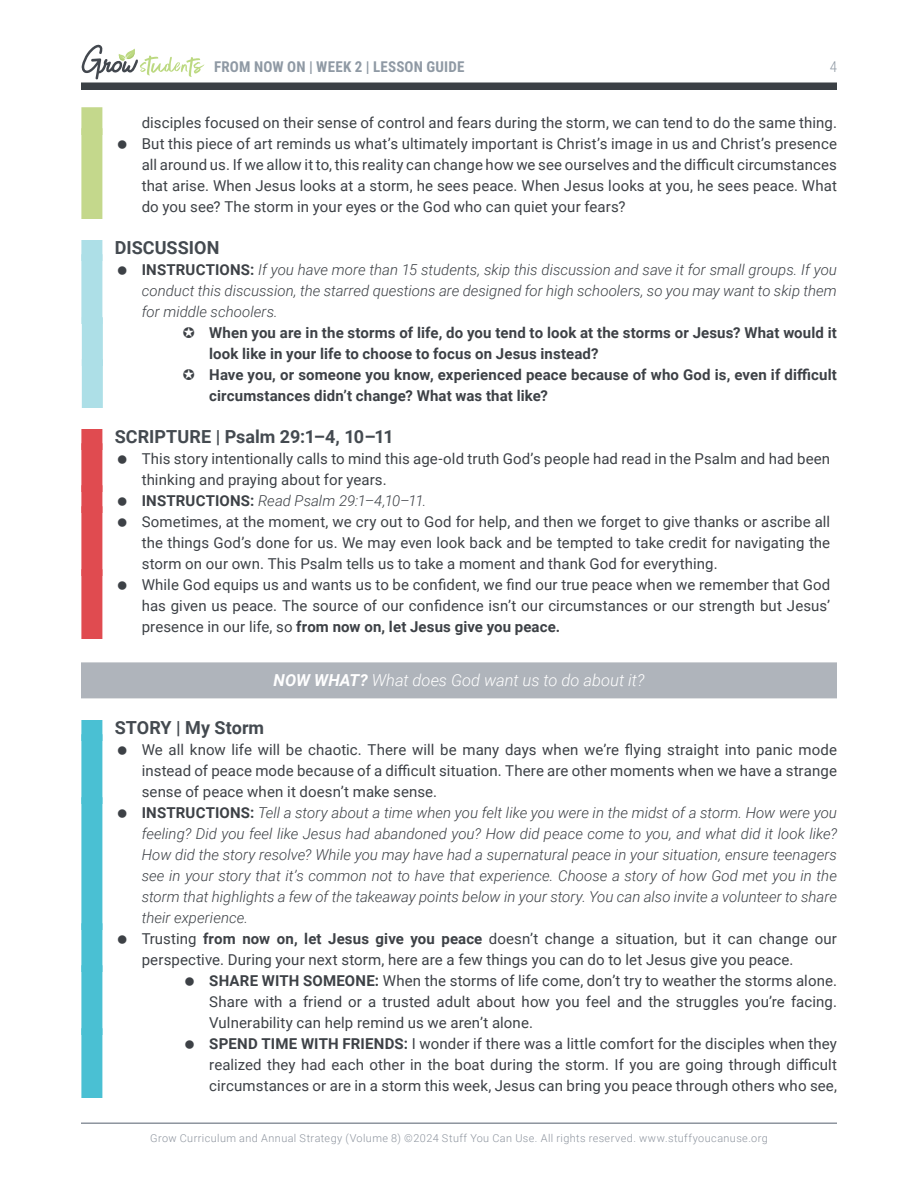
<style>
.page{position:relative;width:918px;height:1188px;background:#fff}
.page>*{position:absolute;margin:0;border:0;box-sizing:border-box;transform-origin:0 0}
.N-Lesson-BibleStory-H1{font:700 18px "Roboto";color:#444a50}
.N-Lesson-Story-H1{font:700 18px "Roboto";color:#444a50}
.N-Lesson-Discussion-H1{font:700 18px "Roboto";color:#444a50}
.N-Static-What_-GrayBar{font:italic 300 16.5px "Roboto";color:#fff}
.t1{font:15px/21px "Roboto";letter-spacing:.005em;color:#3d4146;text-align:justify}
.t2{font:italic 300 15px/21px "Roboto";color:#3d4146;text-align:justify}
.t3{font:700 15px/21px "Roboto";letter-spacing:.01em;color:#3d4146}
.t4{font:700 15px "Roboto Condensed";letter-spacing:.015em;color:#8f99a4}
.t5{font:300 15px "Roboto Condensed";color:#8f99a4}
.t6{font:300 10.8px "Roboto";letter-spacing:.04em;color:#8d949e}
.s1{font-weight:700;font-style:normal}
.s2{font-weight:700}
</style>
<div class="page">
<hr style="left:81px;top:1122px;width:756px;height:2px;background:#8d949e">
<svg style="left:81px;top:44px;width:123px;height:36px"></svg>
<div style="left:81px;top:82px;width:756px;height:8px;background:#3b4045"></div>
<div style="left:81px;top:107px;width:21px;height:28px;background:#c4d88c"></div>
<div style="left:81px;top:128px;width:21px;height:91px;background:#c4d88c"></div>
<div style="left:81px;top:240px;width:21px;height:21px;background:#addfe7"></div>
<div style="left:81px;top:254px;width:21px;height:70px;background:#addfe7"></div>
<div style="left:82px;top:317px;width:21px;height:49px;background:#addfe7"></div>
<div style="left:82px;top:359px;width:21px;height:49px;background:#addfe7"></div>
<div style="left:81px;top:429px;width:21px;height:21px;background:#e04b50"></div>
<div style="left:81px;top:443px;width:21px;height:49px;background:#e04b50"></div>
<div style="left:81px;top:485px;width:21px;height:28px;background:#e04b50"></div>
<div style="left:81px;top:506px;width:21px;height:70px;background:#e04b50"></div>
<div style="left:81px;top:569px;width:21px;height:70px;background:#e04b50"></div>
<div style="left:81px;top:662px;width:756px;height:36px;background:#afb4bb"></div>
<div style="left:81px;top:720px;width:21px;height:21px;background:#4ac0d3"></div>
<div style="left:81px;top:734px;width:21px;height:70px;background:#4ac0d3"></div>
<div style="left:81px;top:797px;width:21px;height:133px;background:#4ac0d3"></div>
<div style="left:81px;top:923px;width:21px;height:49px;background:#4ac0d3"></div>
<div style="left:81px;top:965px;width:21px;height:70px;background:#4ac0d3"></div>
<div style="left:81px;top:1028px;width:21px;height:70px;background:#4ac0d3"></div>
<p class="t4" style="left:214px;top:56px;width:252px">FROM NOW ON | WEEK 2 | LESSON GUIDE</p>
<p class="t5" style="left:830px;top:56px;width:9px">4</p>
<p class="t1" style="left:142px;top:112px;width:697px">disciples focused on their sense of control and fears during the storm, we can tend to do the same thing.</p>
<p class="t1" style="left:142px;top:133px;width:697px">But this piece of art reminds us what’s ultimately important is Christ’s image in us and Christ’s presence all around us. If we allow it to, this reality can change how we see ourselves and the difficult circumstances that arise. When Jesus looks at a storm, he sees peace. When Jesus looks at you, he sees peace. What do you see? The storm in your eyes or the God who can quiet your fears?</p>
<p class="N-Lesson-Discussion-H1" style="left:115px;top:235px;width:106px">DISCUSSION</p>
<p class="t2" style="left:142px;top:259px;width:697px"><span class="s1">INSTRUCTIONS:</span> If you have more than 15 students, skip this discussion and save it for small groups. If you conduct this discussion, the starred questions are designed for high schoolers, so you may want to skip them for middle schoolers.</p>
<p class="t3" style="left:209px;top:322px;width:629px">When you are in the storms of life, do you tend to look at the storms or Jesus? What would it look like in your life to choose to focus on Jesus instead?</p>
<p class="t3" style="left:209px;top:364px;width:629px">Have you, or someone you know, experienced peace because of who God is, even if difficult circumstances didn’t change? What was that like?</p>
<p class="N-Lesson-BibleStory-H1" style="left:115px;top:424px;width:280px">SCRIPTURE | Psalm 29:1–4, 10–11</p>
<p class="t1" style="left:142px;top:448px;width:690px">This story intentionally calls to mind this age-old truth God’s people had read in the Psalm and had been thinking and praying about for years.</p>
<p class="t2" style="left:142px;top:490px;width:286px"><span class="s1">INSTRUCTIONS:</span> Read Psalm 29:1–4,10–11.</p>
<p class="t1" style="left:142px;top:511px;width:690px">Sometimes, at the moment, we cry out to God for help, and then we forget to give thanks or ascribe all the things God’s done for us. We may even look back and be tempted to take credit for navigating the storm on our own. This Psalm tells us to take a moment and thank God for everything.</p>
<p class="t1" style="left:142px;top:574px;width:690px">While God equips us and wants us to be confident, we find our true peace when we remember that God has given us peace. The source of our confidence isn’t our circumstances or our strength but Jesus’ presence in our life, so <span class="s2">from now on, let Jesus give you peace.</span></p>
<p class="N-Static-What_-GrayBar" style="left:274px;top:669px;width:372px"><span class="s2">NOW WHAT?</span> What does God want us to do about it?</p>
<p class="N-Lesson-Story-H1" style="left:115px;top:715px;width:151px">STORY | My Storm</p>
<p class="t1" style="left:142px;top:739px;width:697px">We all know life will be chaotic. There will be many days when we’re flying straight into panic mode instead of peace mode because of a difficult situation. There are other moments when we have a strange sense of peace when it doesn’t make sense.</p>
<p class="t2" style="left:142px;top:802px;width:697px"><span class="s1">INSTRUCTIONS:</span> Tell a story about a time when you felt like you were in the midst of a storm. How were you feeling? Did you feel like Jesus had abandoned you? How did peace come to you, and what did it look like?<br>How did the story resolve? While you may have had a supernatural peace in your situation, ensure teenagers see in your story that it’s common not to have that experience. Choose a story of how God met you in the storm that highlights a few of the takeaway points below in your story. You can also invite a volunteer to share their experience.</p>
<p class="t1" style="left:142px;top:928px;width:697px">Trusting <span class="s2">from now on, let Jesus give you peace</span> doesn’t change a situation, but it can change our perspective. During your next storm, here are a few things you can do to let Jesus give you peace.</p>
<p class="t1" style="left:209px;top:970px;width:629px"><span class="s2">SHARE WITH SOMEONE:</span> When the storms of life come, don’t try to weather the storms alone.<br>Share with a friend or a trusted adult about how you feel and the struggles you’re facing.<br>Vulnerability can help remind us we aren’t alone.</p>
<p class="t1" style="left:209px;top:1033px;width:629px"><span class="s2">SPEND TIME WITH FRIENDS:</span> I wonder if there was a little comfort for the disciples when they realized they had each other in the boat during the storm. If you are going through difficult circumstances or are in a storm this week, Jesus can bring you peace through others who see,</p>
<p class="t6" style="left:150px;top:1131px;width:619px">Grow Curriculum and Annual Strategy (Volume 8) ©2024 Stuff You Can Use. All rights reserved. www.stuffyoucanuse.org</p>
</div>
